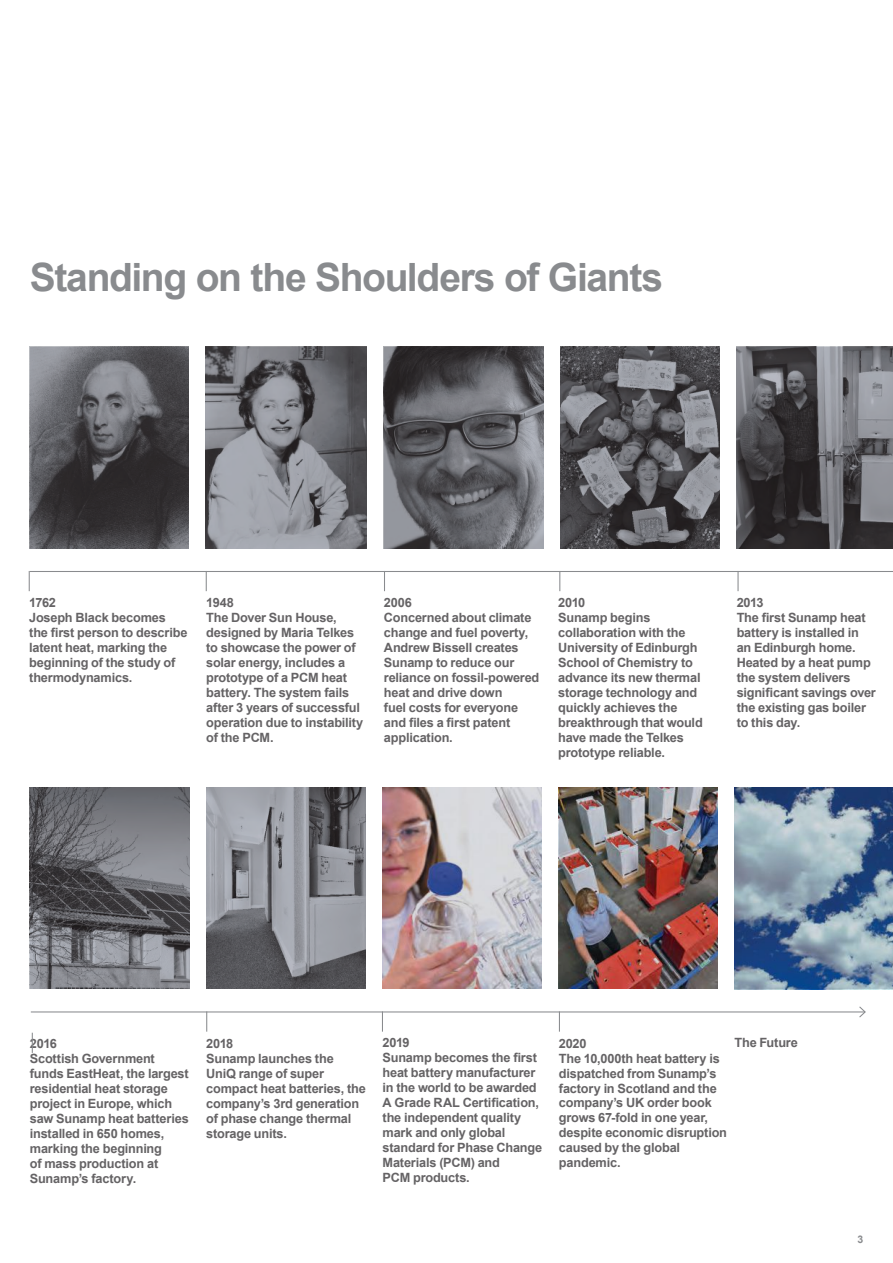
<style>
.page{position:relative;width:893px;height:1263px;background:#fff}
.page>*{position:absolute;margin:0;border:0;box-sizing:border-box;transform-origin:0 0}
.t1{font:700 39px "Arial";letter-spacing:-.035em;color:#898b8e}
.t2{font:700 12.75px/15px "Arial";letter-spacing:-.015em;color:#656365}
.t3{font:700 10.5px "Arial";color:#898b8e}
</style>
<div class="page">
<img style="left:734px;top:787px;width:159px;height:202px">
<hr style="left:30px;top:571px;width:863px;height:1px;background:#898b8e">
<hr style="left:31px;top:1011px;width:834px;height:1px;background:#898b8e">
<svg style="left:858px;top:1006px;width:8px;height:12px"></svg>
<svg style="left:29px;top:571px;width:1px;height:20px"></svg>
<svg style="left:559px;top:572px;width:1px;height:19px"></svg>
<svg style="left:206px;top:572px;width:1px;height:19px"></svg>
<hr style="left:737px;top:571px;width:2px;height:20px;background:#898b8e">
<svg style="left:384px;top:572px;width:1px;height:19px"></svg>
<svg style="left:32px;top:1033px;width:1px;height:20px"></svg>
<svg style="left:206px;top:1011px;width:1px;height:21px"></svg>
<svg style="left:559px;top:1011px;width:1px;height:21px"></svg>
<svg style="left:382px;top:1011px;width:1px;height:21px"></svg>
<img style="left:30px;top:347px;width:158px;height:201px">
<img style="left:737px;top:347px;width:156px;height:201px">
<img style="left:30px;top:787px;width:159px;height:202px">
<img style="left:206px;top:787px;width:160px;height:202px">
<img style="left:383px;top:787px;width:159px;height:202px">
<img style="left:559px;top:787px;width:158px;height:202px">
<img style="left:205px;top:347px;width:161px;height:201px">
<img style="left:384px;top:347px;width:159px;height:201px">
<img style="left:560px;top:347px;width:160px;height:201px">
<h1 class="t1" style="left:30px;top:252px;width:635px">Standing on the Shoulders of Giants</h1>
<p class="t2" style="left:384px;top:596px;width:157px">2006<br>Concerned about climate change and fuel poverty,<br>Andrew Bissell creates<br>Sunamp to reduce our reliance on fossil-powered heat and drive down<br>fuel costs for everyone and files a first patent application.</p>
<p class="t2" style="left:206px;top:596px;width:159px">1948<br>The Dover Sun House, designed by Maria Telkes to showcase the power of solar energy, includes a prototype of a PCM heat battery. The system fails after 3 years of successful operation due to instability of the PCM.</p>
<p class="t2" style="left:737px;top:596px;width:141px">2013<br>The first Sunamp heat battery is installed in an Edinburgh home.<br>Heated by a heat pump the system delivers significant savings over the existing gas boiler to this day.</p>
<p class="t2" style="left:29px;top:596px;width:160px">1762<br>Joseph Black becomes the first person to describe latent heat, marking the beginning of the study of thermodynamics.</p>
<p class="t2" style="left:558px;top:596px;width:146px">2010<br>Sunamp begins collaboration with the<br>University of Edinburgh<br>School of Chemistry to advance its new thermal storage technology and quickly achieves the breakthrough that would have made the Telkes prototype reliable.</p>
<p class="t2" style="left:383px;top:1036px;width:29px">2019</p>
<p class="t2" style="left:734px;top:1036px;width:65px">The Future</p>
<p class="t2" style="left:383px;top:1051px;width:161px">Sunamp becomes the first heat battery manufacturer in the world to be awarded<br>A Grade RAL Certification, the independent quality mark and only global standard for Phase Change<br>Materials (PCM) and<br>PCM products.</p>
<p class="t2" style="left:30px;top:1036px;width:160px">2016<br>Scottish Government funds EastHeat, the largest residential heat storage project in Europe, which saw Sunamp heat batteries installed in 650 homes, marking the beginning<br>of mass production at<br>Sunamp’s factory.</p>
<p class="t2" style="left:206px;top:1036px;width:161px">2018<br>Sunamp launches the<br>UniQ range of super compact heat batteries, the company’s 3rd generation of phase change thermal storage units.</p>
<p class="t2" style="left:559px;top:1036px;width:170px">2020<br>The 10,000th heat battery is dispatched from Sunamp’s factory in Scotland and the company’s UK order book grows 67-fold in one year, despite economic disruption caused by the global pandemic.</p>
<p class="t3" style="left:857px;top:1233px;width:7px">3</p>
</div>
